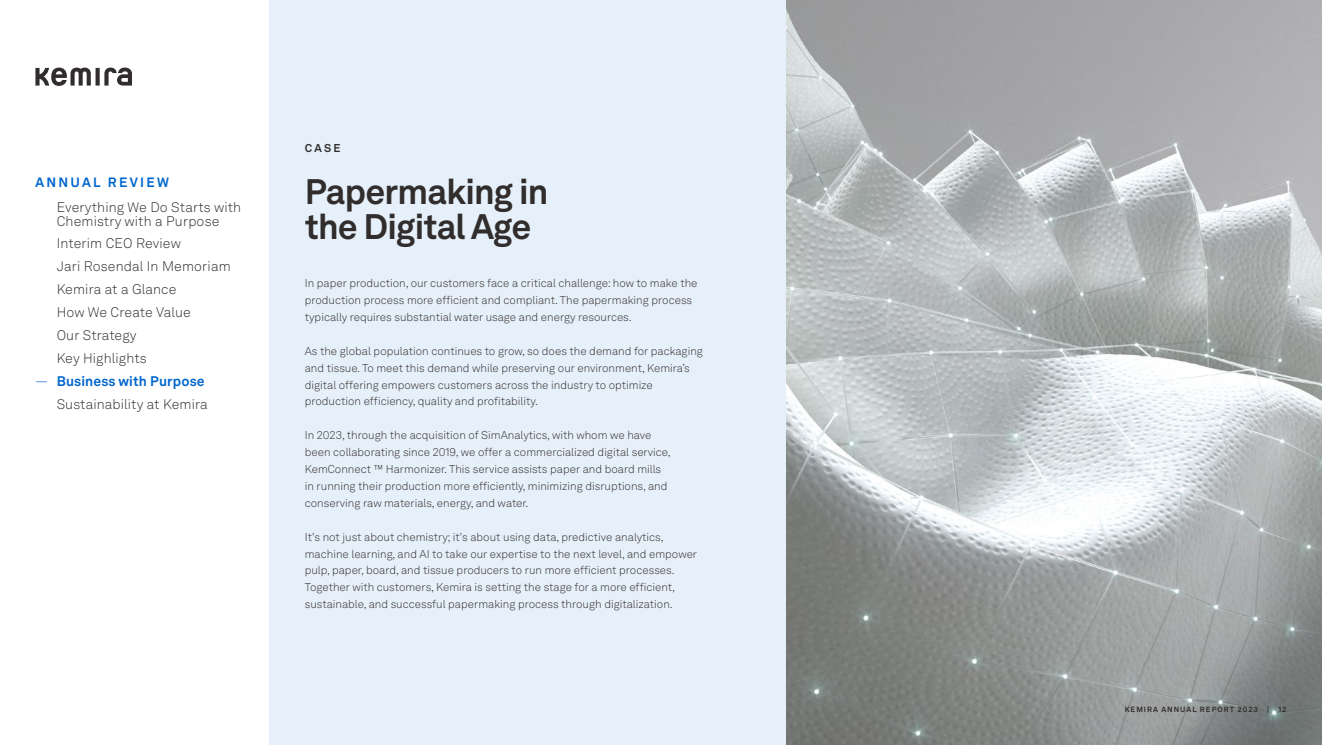
<style>
.page{position:relative;width:1322px;height:745px;background:#fff}
.page>*{position:absolute;margin:0;border:0;box-sizing:border-box;transform-origin:0 0}
.t1{font:700 35px/35px "Akkurat LL";letter-spacing:-.025em;color:#322d2d}
.t2{font:300 13.75px/13.8px "Akkurat LL";letter-spacing:.01em;color:#322d2d}
.t3{font:700 13.75px "Akkurat LL";letter-spacing:.01em;color:#06c}
.t4{font:700 13.38px "Akkurat LL";letter-spacing:.17em;color:#06c}
.t5{font:300 11.25px/16.9px "Akkurat LL";color:#322d2d}
.t6{font:700 11.25px "Akkurat LL";color:#322d2d}
.t7{font:700 7.5px "Akkurat LL";letter-spacing:.13em;color:#322d2d}
.s1{font-weight:300}
</style>
<div class="page">
<div style="left:269px;top:0;width:535px;height:744px;background:#e6f0fa"></div>
<img style="left:787px;top:0;width:535px;height:744px">
<svg style="left:96px;top:68px;width:4px;height:17px"></svg>
<svg style="left:104px;top:67px;width:28px;height:18px"></svg>
<svg style="left:35px;top:67px;width:56px;height:19px"></svg>
<p class="t4" style="left:35px;top:172px;width:135px">ANNUAL REVIEW</p>
<p class="t2" style="left:57px;top:200px;width:186px">Everything We Do Starts with<br>Chemistry with a Purpose</p>
<p class="t2" style="left:57px;top:236px;width:126px">Interim CEO Review</p>
<p class="t2" style="left:57px;top:259px;width:175px">Jari Rosendal In Memoriam</p>
<p class="t2" style="left:57px;top:282px;width:121px">Kemira at a Glance</p>
<p class="t2" style="left:57px;top:305px;width:136px">How We Create Value</p>
<p class="t2" style="left:57px;top:328px;width:81px">Our Strategy</p>
<p class="t2" style="left:57px;top:350px;width:92px">Key Highlights</p>
<p class="t3" style="left:35px;top:370px;width:171px"><span class="s1">—</span> Business with Purpose</p>
<p class="t2" style="left:57px;top:396px;width:152px">Sustainability at Kemira</p>
<p class="t6" style="left:305px;top:139px;width:37px">CASE</p>
<h1 class="t1" style="left:305px;top:171px;width:245px">Papermaking in the Digital Age</h1>
<p class="t5" style="left:305px;top:274px;width:394px">In paper production, our customers face a critical challenge: how to make the production process more efficient and compliant. The papermaking process typically requires substantial water usage and energy resources.</p>
<p class="t5" style="left:305px;top:342px;width:400px">As the global population continues to grow, so does the demand for packaging and tissue. To meet this demand while preserving our environment, Kemira’s digital offering empowers customers across the industry to optimize production efficiency, quality and profitability.</p>
<p class="t5" style="left:305px;top:426px;width:367px">In 2023, through the acquisition of SimAnalytics, with whom we have been collaborating since 2019, we offer a commercialized digital service, KemConnect ™ Harmonizer. This service assists paper and board mills in running their production more efficiently, minimizing disruptions, and conserving raw materials, energy, and water.</p>
<p class="t5" style="left:305px;top:527px;width:394px">It's not just about chemistry; it's about using data, predictive analytics, machine learning, and AI to take our expertise to the next level, and empower pulp, paper, board, and tissue producers to run more efficient processes.<br>Together with customers, Kemira is setting the stage for a more efficient, sustainable, and successful papermaking process through digitalization.</p>
<p class="t7" style="left:1124px;top:703px;width:163px">KEMIRA ANNUAL REPORT 2023 | 12</p>
</div>
